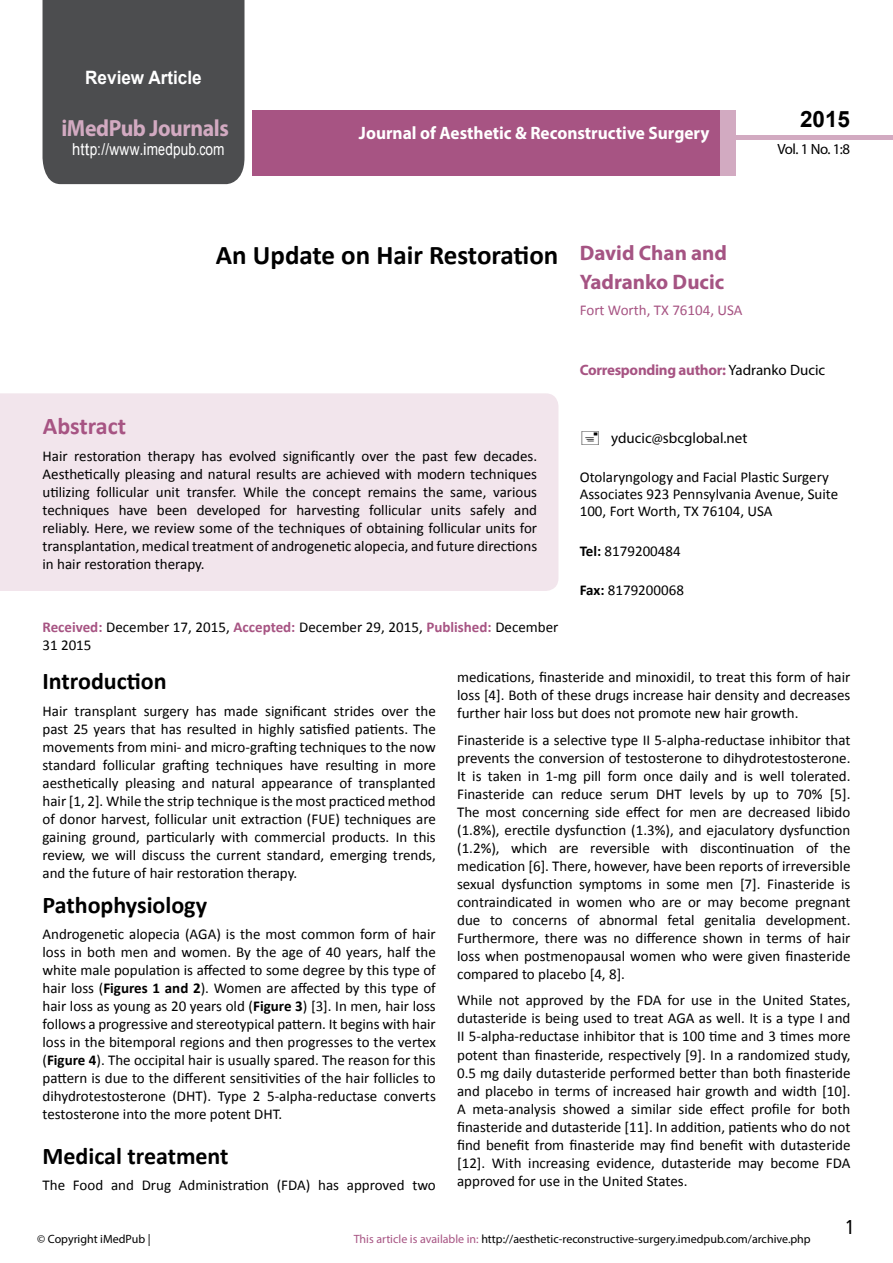
<style>
.page{position:relative;width:893px;height:1263px;background:#fff}
.page>*{position:absolute;margin:0;border:0;box-sizing:border-box;transform-origin:0 0}
.t1{font:700 27px "Calibri";color:#000}
.t2{font:25.5px "Tunga";color:#000}
.t3{font:700 24px "Calibri";color:#000}
.t4{font:700 24px "Calibri";color:#a75483}
.t5{font:700 23.4px "Myriad Pro";letter-spacing:-.02em;color:#d2aac1;scale:.93 1}
.t6{font:700 22.5px "Arial";color:#000}
.t7{font:700 21px/29.4px "Myriad Pro";color:#a55483}
.t8{font:700 18.45px "Arial";color:#fff;scale:.93 1}
.t9{font:700 18px "Myriad Pro";color:#fff;scale:.96 1}
.t10{font:16.5px "Arial";letter-spacing:.01em;color:#fff;scale:.89 1}
.t11{font:15px/18px "Calibri";color:#000;text-align:justify}
.t12{font:700 15px "Myriad Pro";letter-spacing:-.02em;color:#a75483}
.t13{font:15px "Calibri";color:#a75483}
.t14{font:15px "Myriad Pro";color:#000}
.t15{font:14.85px "Myriad Pro";color:#000}
.t16{font:12px "Myriad Pro";color:#000}
.s1{font-family:"Calibri"}
.s2{font-weight:700;color:#a75483}
.s3{font-weight:400;color:#000}
.s4{font-weight:700}
.s5{color:#a75483}
</style>
<div class="page">
<div style="left:252px;top:110px;width:469px;height:66px;background:#a75483"></div>
<div style="left:720px;top:110px;width:16px;height:66px;background:#d2aac1"></div>
<div style="left:43px;top:0;width:201px;height:184px;background:#4c4d4f"></div>
<div style="left:736px;top:135px;width:157px;height:5px;background:#d2aac1"></div>
<div style="left:0;top:393px;width:558px;height:198px;background:#f2e5ec"></div>
<p class="t8" style="left:85px;top:65px;width:127px">Review Article</p>
<h3 class="t5" style="left:61px;top:113px;width:181px">iMedPub Journals</h3>
<p class="t10" style="left:72px;top:139px;width:173px">http://www<span class="s1">.</span>imedpub<span class="s1">.</span>com</p>
<p class="t9" style="left:359px;top:121px;width:367px">Journal of Aesthetic &amp; Reconstructive Surgery</p>
<h1 class="t1" style="left:216px;top:238px;width:344px">An Update on Hair Restoration</h1>
<h3 class="t7" style="left:580px;top:237px;width:149px">David Chan and<br>Yadranko Ducic</h3>
<p class="t13" style="left:580px;top:301px;width:164px">Fort Worth, TX 76104, USA</p>
<h3 class="t6" style="left:800px;top:104px;width:52px">2015</h3>
<p class="t15" style="left:778px;top:140px;width:74px">Vol. 1 No. 1:8</p>
<h3 class="t4" style="left:43px;top:411px;width:85px">Abstract</h3>
<p class="t11" style="left:43px;top:447px;width:496px">Hair restoration therapy has evolved significantly over the past few decades.<br>Aesthetically pleasing and natural results are achieved with modern techniques utilizing follicular unit transfer. While the concept remains the same, various techniques have been developed for harvesting follicular units safely and reliably. Here, we review some of the techniques of obtaining follicular units for transplantation, medical treatment of androgenetic alopecia, and future directions in hair restoration therapy.</p>
<p class="t11" style="left:43px;top:617px;width:517px;line-height:18.8px"><span class="s2">Received:</span> December 17, 2015, <span class="s2">Accepted:</span> December 29, 2015, <span class="s2">Published:</span> December<br>31 2015</p>
<p class="t12" style="left:580px;top:360px;width:247px">Corresponding author: <span class="s3">Yadranko Ducic</span></p>
<p class="t14" style="left:611px;top:429px;width:138px">yducic@sbcglobal.net</p>
<p class="t11" style="left:580px;top:468px;width:260px;line-height:17.4px;text-align:left">Otolaryngology and Facial Plastic Surgery<br>Associates 923 Pennsylvania Avenue, Suite<br>100, Fort Worth, TX 76104, USA</p>
<p class="t11" style="left:580px;top:542px;width:102px"><span class="s4">Tel:</span> 8179200484</p>
<p class="t11" style="left:580px;top:581px;width:106px"><span class="s4">Fax:</span> 8179200068</p>
<h3 class="t3" style="left:43px;top:666px;width:126px">Introduction</h3>
<p class="t11" style="left:43px;top:702px;width:395px">Hair transplant surgery has made significant strides over the past 25 years that has resulted in highly satisfied patients. The movements from mini- and micro-grafting techniques to the now standard follicular grafting techniques have resulting in more aesthetically pleasing and natural appearance of transplanted hair [1, 2]. While the strip technique is the most practiced method of donor harvest, follicular unit extraction (FUE) techniques are gaining ground, particularly with commercial products. In this review, we will discuss the current standard, emerging trends, and the future of hair restoration therapy.</p>
<h3 class="t3" style="left:43px;top:889px;width:166px">Pathophysiology</h3>
<p class="t11" style="left:43px;top:925px;width:395px">Androgenetic alopecia (AGA) is the most common form of hair loss in both men and women. By the age of 40 years, half the white male population is affected to some degree by this type of hair loss (<span class="s4">Figures 1 and 2</span>). Women are affected by this type of hair loss as young as 20 years old (<span class="s4">Figure 3</span>) [3]. In men, hair loss follows a progressive and stereotypical pattern. It begins with hair loss in the bitemporal regions and then progresses to the vertex (<span class="s4">Figure 4</span>). The occipital hair is usually spared. The reason for this pattern is due to the different sensitivities of the hair follicles to dihydrotestosterone (DHT). Type 2 5-alpha-reductase converts testosterone into the more potent DHT.</p>
<h3 class="t3" style="left:43px;top:1140px;width:188px">Medical treatment</h3>
<p class="t11" style="left:43px;top:1176px;width:395px">The Food and Drug Administration (FDA) has approved two</p>
<p class="t11" style="left:457px;top:668px;width:395px">medications, finasteride and minoxidil, to treat this form of hair loss [4]. Both of these drugs increase hair density and decreases further hair loss but does not promote new hair growth.</p>
<p class="t11" style="left:457px;top:731px;width:395px">Finasteride is a selective type II 5-alpha-reductase inhibitor that prevents the conversion of testosterone to dihydrotestosterone.<br>It is taken in 1-mg pill form once daily and is well tolerated.<br>Finasteride can reduce serum DHT levels by up to 70% [5].<br>The most concerning side effect for men are decreased libido (1.8%), erectile dysfunction (1.3%), and ejaculatory dysfunction (1.2%), which are reversible with discontinuation of the medication [6]. There, however, have been reports of irreversible sexual dysfunction symptoms in some men [7]. Finasteride is contraindicated in women who are or may become pregnant due to concerns of abnormal fetal genitalia development.<br>Furthermore, there was no difference shown in terms of hair loss when postmenopausal women who were given finasteride compared to placebo [4, 8].</p>
<p class="t11" style="left:457px;top:991px;width:395px">While not approved by the FDA for use in the United States, dutasteride is being used to treat AGA as well. It is a type I and II 5-alpha-reductase inhibitor that is 100 time and 3 times more potent than finasteride, respectively [9]. In a randomized study, 0.5 mg daily dutasteride performed better than both finasteride and placebo in terms of increased hair growth and width [10].<br>A meta-analysis showed a similar side effect profile for both finasteride and dutasteride [11]. In addition, patients who do not find benefit from finasteride may find benefit with dutasteride [12]. With increasing evidence, dutasteride may become FDA approved for use in the United States.</p>
<p class="t16" style="left:37px;top:1231px;width:115px">© Copyright iMedPub |</p>
<p class="t16" style="left:354px;top:1231px;width:459px"><span class="s5">This article is available in:</span> http://aesthetic-reconstructive-surgery.imedpub.com/archive.php</p>
<h2 class="t2" style="left:846px;top:1210px;width:9px">1</h2>
</div>
